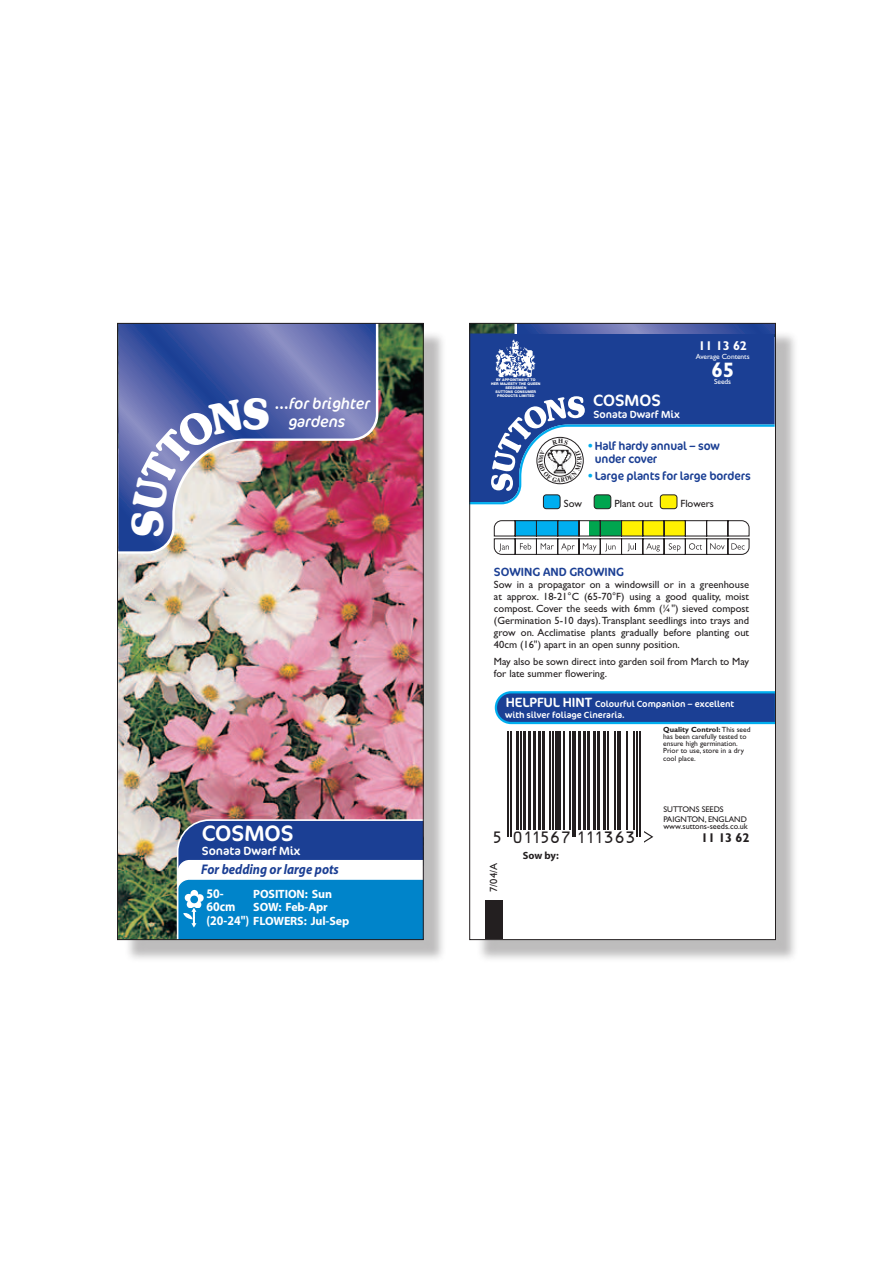
<style>
.page{position:relative;width:893px;height:1263px;background:#fff}
.page>*{position:absolute;margin:0;border:0;box-sizing:border-box;transform-origin:0 0}
.t1{font:700 42.45px "Souvenir IT Cby BT";color:#fff;scale:.91 1}
.t2{font:700 42px "Souvenir IT Cby BT";color:#fff;scale:.93 1}
.t3{font:22.5px "Cocon";color:#fff}
.t4{font:700 21px "Gill Sans";color:#fff}
.t5{font:16.5px "Cocon";color:#fff}
.t6{font:italic 15.75px/18px "Cocon";color:#fff;scale:.96 1}
.t7{font:14.85px "Optical Beta";letter-spacing:.13em;color:#231f20}
.t8{font:italic 700 13.95px "Myriad";color:#1b3f94;scale:.91 1}
.t9{font:13.5px "Cocon";color:#fff}
.t10{font:700 13.2px/13.5px "Myriad";color:#fff;scale:.91 1}
.t11{font:700 12.75px "Gill Sans";color:#231f20}
.t12{font:700 12.75px "Gill Sans";color:#fff}
.t13{font:12px/12.8px "Cocon";letter-spacing:-.01em;color:#1b3f94;scale:.96 1}
.t14{font:700 12px/13.5px "Myriad";letter-spacing:-.01em;color:#fff}
.t15{font:12px "Cocon";letter-spacing:-.01em;color:#1b3f94}
.t16{font:12px "Cocon";color:#fff}
.t17{font:10.5px/12px "Gill Sans";color:#231f20;text-align:justify}
.t18{font:10.5px "Cocon";color:#fff}
.t19{font:700 10.5px "Myriad";color:#231f20}
.t20{font:9px/10.8px "Cocon";color:#fff}
.t21{font:8.25px/9px "Gill Sans";color:#231f20}
.t22{font:7.5px/7.2px "Gill Sans";color:#231f20}
.t23{font:7.5px "Gill Sans";letter-spacing:-.01em;color:#fff}
.t24{font:800 3.6px/4.1px "Helvetica Neue";letter-spacing:.01em;color:#fff;text-align:center}
.s1{font-size:13.2px}
.s2{font-weight:700;color:#00aeef}
.s3{font-weight:700}
</style>
<div class="page">
<div style="left:124px;top:330px;width:322px;height:633px;background:#231f20;opacity:.3"></div>
<img style="left:119px;top:325px;width:302px;height:613px">
<img style="left:119px;top:325px;width:259px;height:229px">
<svg style="left:177px;top:819px;width:244px;height:119px"></svg>
<div style="left:476px;top:330px;width:323px;height:633px;background:#231f20;opacity:.3"></div>
<div style="left:470px;top:323px;width:305px;height:616px;background:#fff"></div>
<img style="left:471px;top:325px;width:43px;height:8px">
<div style="left:471px;top:333px;width:303px;height:63px;background:#1b3f94"></div>
<svg style="left:514px;top:325px;width:260px;height:8px;background:#5062a9"></svg>
<div style="left:543px;top:495px;width:17px;height:14px;background:#00aeef;border-radius:3px"></div>
<div style="left:543px;top:494px;width:17px;height:15px;border:1px solid #231f20;border-radius:3px"></div>
<div style="left:594px;top:495px;width:17px;height:14px;background:#00a54f;border-radius:3px"></div>
<div style="left:594px;top:494px;width:17px;height:15px;border:1px solid #231f20;border-radius:3px"></div>
<div style="left:660px;top:495px;width:17px;height:14px;background:#fff101;border-radius:3px"></div>
<div style="left:660px;top:494px;width:17px;height:15px;border:1px solid #231f20;border-radius:3px"></div>
<img style="left:496px;top:339px;width:41px;height:39px">
<svg style="left:494px;top:691px;width:280px;height:34px;background:#2257a5"></svg>
<svg style="left:644px;top:831px;width:9px;height:12px"></svg>
<hr style="left:507px;top:731px;width:2px;height:106px;background:#231f20">
<hr style="left:510px;top:731px;width:2px;height:106px;background:#231f20">
<hr style="left:516px;top:731px;width:3px;height:98px;background:#231f20">
<hr style="left:520px;top:731px;width:1px;height:98px;background:#231f20">
<hr style="left:523px;top:731px;width:3px;height:98px;background:#231f20">
<hr style="left:528px;top:731px;width:3px;height:98px;background:#231f20">
<hr style="left:533px;top:731px;width:2px;height:98px;background:#231f20">
<hr style="left:538px;top:731px;width:3px;height:98px;background:#231f20">
<hr style="left:542px;top:731px;width:3px;height:98px;background:#231f20">
<hr style="left:550px;top:731px;width:1px;height:98px;background:#231f20">
<hr style="left:552px;top:731px;width:2px;height:98px;background:#231f20">
<div style="left:555px;top:731px;width:6px;height:98px;background:#231f20"></div>
<hr style="left:564px;top:731px;width:1px;height:98px;background:#231f20">
<hr style="left:569px;top:731px;width:2px;height:98px;background:#231f20">
<hr style="left:572px;top:731px;width:1px;height:106px;background:#231f20">
<hr style="left:575px;top:731px;width:1px;height:106px;background:#231f20">
<hr style="left:578px;top:731px;width:2px;height:98px;background:#231f20">
<hr style="left:583px;top:731px;width:3px;height:98px;background:#231f20">
<hr style="left:587px;top:731px;width:3px;height:98px;background:#231f20">
<hr style="left:593px;top:731px;width:3px;height:98px;background:#231f20">
<hr style="left:597px;top:731px;width:3px;height:98px;background:#231f20">
<hr style="left:603px;top:731px;width:3px;height:98px;background:#231f20">
<hr style="left:607px;top:731px;width:1px;height:98px;background:#231f20">
<hr style="left:614px;top:731px;width:1px;height:98px;background:#231f20">
<hr style="left:617px;top:731px;width:1px;height:98px;background:#231f20">
<hr style="left:620px;top:731px;width:1px;height:98px;background:#231f20">
<hr style="left:627px;top:731px;width:1px;height:98px;background:#231f20">
<hr style="left:634px;top:731px;width:1px;height:98px;background:#231f20">
<hr style="left:636px;top:731px;width:2px;height:106px;background:#231f20">
<hr style="left:639px;top:731px;width:2px;height:106px;background:#231f20">
<div style="left:485px;top:901px;width:17px;height:38px;background:#231f20"></div>
<svg style="left:494px;top:520px;width:255px;height:35px"></svg>
<svg style="left:132px;top:398px;width:112px;height:113px;background:#848bb7"></svg>
<svg style="left:469px;top:396px;width:306px;height:108px"></svg>
<p class="t1" style="left:121px;top:536px;width:31px;rotate:-90deg">S</p>
<p class="t2" style="left:243px;top:387px;width:31px">S</p>
<p class="t6" style="left:288px;top:395px;width:86px;text-indent:-13px">...for brighter gardens</p>
<p class="t3" style="left:202px;top:820px;width:93px">COSMOS</p>
<p class="t8" style="left:201px;top:862px;width:153px">For bedding or large pots</p>
<p class="t14" style="left:253px;top:887px;width:80px">POSITION: Sun<br>SOW: Feb-Apr</p>
<p class="t16" style="left:202px;top:843px;width:100px">Sonata Dwarf Mix</p>
<p class="t10" style="left:206px;top:887px;width:33px">50-<br>60cm</p>
<p class="t14" style="left:206px;top:914px;width:144px"><span class="s1">(20-24")</span> FLOWERS: Jul-Sep</p>
<p class="t24" style="left:491px;top:378px;width:51px">BY APPOINTMENT TO<br>HER MAJESTY THE QUEEN<br>SEEDSMEN<br>SUTTONS CONSUMER<br>PRODUCTS LIMITED</p>
<p class="t5" style="left:593px;top:391px;width:69px">COSMOS</p>
<p class="t18" style="left:593px;top:408px;width:88px">Sonata Dwarf Mix</p>
<p class="t12" style="left:698px;top:338px;width:50px">11 13 62</p>
<p class="t23" style="left:696px;top:352px;width:55px">Average Contents</p>
<p class="t23" style="left:714px;top:378px;width:19px">Seeds</p>
<p class="t4" style="left:711px;top:357px;width:24px">65</p>
<p class="t13" style="left:595px;top:440px;width:132px;text-indent:-7px"><span class="s2">•</span> Half hardy annual – sow under cover</p>
<p class="t13" style="left:588px;top:469px;width:171px"><span class="s2">•</span> Large plants for large borders</p>
<p class="t17" style="left:564px;top:497px;width:20px">Sow</p>
<p class="t17" style="left:614px;top:497px;width:40px">Plant out</p>
<p class="t17" style="left:680px;top:497px;width:35px">Flowers</p>
<p class="t15" style="left:494px;top:565px;width:131px">SOWING AND GROWING</p>
<p class="t17" style="left:494px;top:579px;width:257px">Sow in a propagator on a windowsill or in a greenhouse at approx. 18-21°C (65-70°F) using a good quality, moist compost. Cover the seeds with 6mm (¼") sieved compost (Germination 5-10 days). Transplant seedlings into trays and grow on. Acclimatise plants gradually before planting out 40cm (16") apart in an open sunny position.</p>
<p class="t17" style="left:494px;top:655px;width:257px">May also be sown direct into garden soil from March to May for late summer flowering.</p>
<p class="t9" style="left:506px;top:694px;width:88px">HELPFUL HINT</p>
<p class="t20" style="left:505px;top:699px;width:231px;text-indent:90px">Colourful Companion – excellent with silver foliage Cineraria.</p>
<p class="t7" style="left:493px;top:829px;width:143px">5 011567 111363</p>
<p class="t17" style="left:488px;top:892px;width:30px;rotate:-90deg">7/04/A</p>
<p class="t19" style="left:523px;top:850px;width:38px">Sow by:</p>
<p class="t22" style="left:663px;top:726px;width:89px"><span class="s3">Quality Control:</span> This seed has been carefully tested to ensure high germination.<br>Prior to use, store in a dry cool place.</p>
<p class="t21" style="left:663px;top:805px;width:85px">SUTTONS SEEDS<br>PAIGNTON, ENGLAND</p>
<p class="t21" style="left:663px;top:822px;width:86px">www.suttons-seeds.co.uk</p>
<p class="t11" style="left:701px;top:830px;width:50px">11 13 62</p>
</div>
